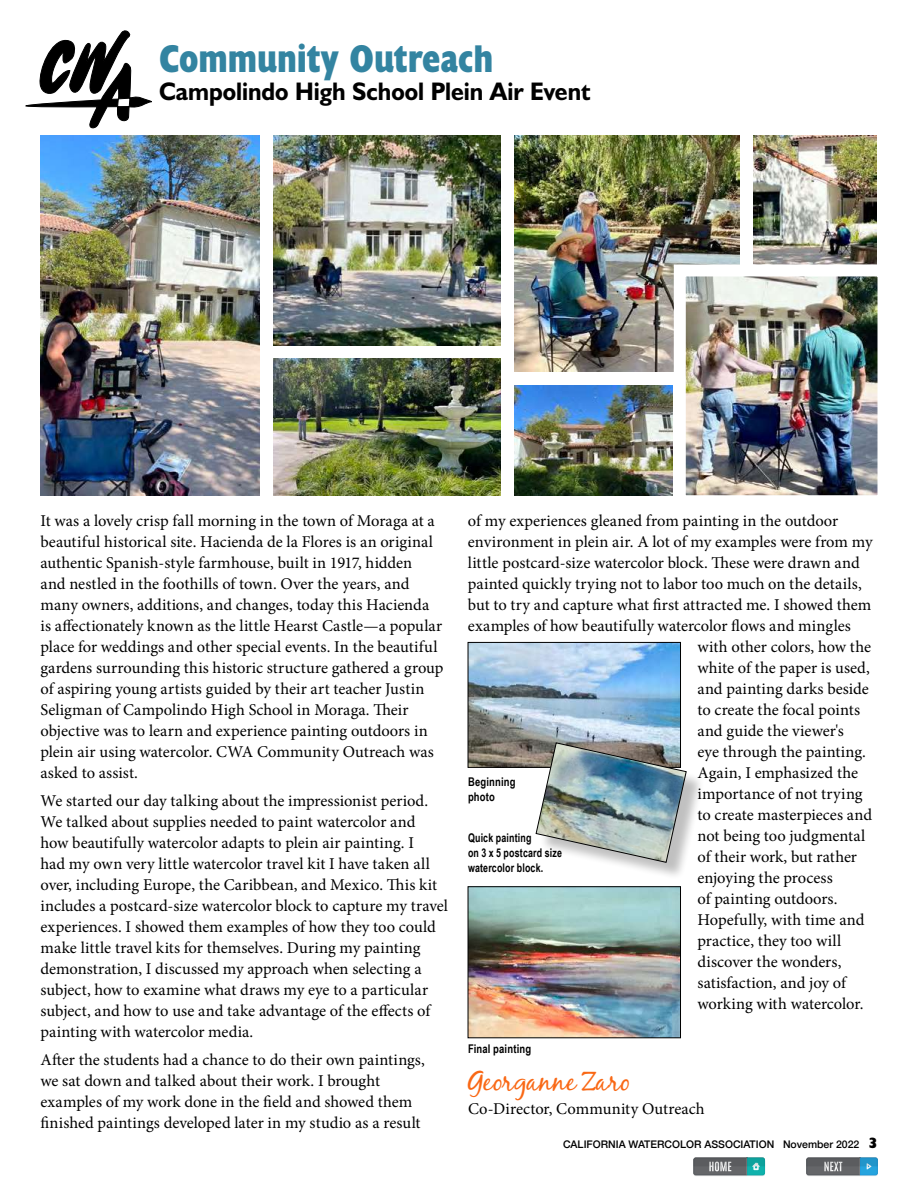
<style>
.page{position:relative;width:918px;height:1188px;background:#fff}
.page>*{position:absolute;margin:0;border:0;box-sizing:border-box;transform-origin:0 0}
.t1{font:700 condensed 39px "Humanist 521 BT Xtra";color:#3384a1}
.t2{font:28.5px "Black Jack";letter-spacing:.015em;color:#f96815}
.t3{font:700 25.5px "Humanist 521 BT";color:#000;scale:.94 1}
.t4{font:16.5px/21px "Minion Pro";color:#000}
.t5{font:700 12px/15px "Arial Narrow";letter-spacing:.015em;color:#000;scale:.9 1}
.t6{font:700 12px/15px "Arial Narrow";letter-spacing:.015em;color:#000;scale:.96 1}
.t7{font:500 10.5px "Helvetica Neue";color:#000}
.s1{font-family:"Humanist 521 BT";font-weight:800;font-size:15px}
</style>
<div class="page">
<svg style="left:693px;top:1157px;width:72px;height:19px"></svg>
<svg style="left:806px;top:1157px;width:72px;height:19px"></svg>
<svg style="left:25px;top:30px;width:127px;height:99px"></svg>
<img style="left:753px;top:135px;width:123px;height:123px">
<img style="left:273px;top:135px;width:228px;height:211px">
<img style="left:515px;top:135px;width:224px;height:237px">
<img style="left:668px;top:258px;width:210px;height:238px">
<img style="left:515px;top:385px;width:158px;height:110px">
<img style="left:273px;top:359px;width:228px;height:136px">
<img style="left:40px;top:135px;width:220px;height:360px">
<img style="left:470px;top:644px;width:209px;height:121px">
<div style="left:468px;top:642px;width:213px;height:125px;border:1px solid #000"></div>
<img style="left:470px;top:889px;width:209px;height:147px">
<div style="left:468px;top:887px;width:213px;height:151px;border:1px solid #000"></div>
<div style="left:538px;top:745px;width:167px;height:136px;background:#000;opacity:.25"></div>
<img style="left:535px;top:742px;width:152px;height:121px">
<h1 class="t1" style="left:159px;top:34px;width:336px">Community Outreach</h1>
<h3 class="t3" style="left:159px;top:76px;width:461px">Campolindo High School Plein Air Event</h3>
<p class="t4" style="left:40px;top:510px;width:405px">It was a lovely crisp fall morning in the town of Moraga at a beautiful historical site. Hacienda de la Flores is an original authentic Spanish-style farmhouse, built in 1917, hidden<br>and nestled in the foothills of town. Over the years, and many owners, additions, and changes, today this Hacienda is affectionately known as the little Hearst Castle—a popular place for weddings and other special events. In the beautiful gardens surrounding this historic structure gathered a group of aspiring young artists guided by their art teacher Justin Seligman of Campolindo High School in Moraga. Their objective was to learn and experience painting outdoors in plein air using watercolor. CWA Community Outreach was asked to assist.</p>
<p class="t4" style="left:40px;top:790px;width:409px">We started our day talking about the impressionist period.<br>We talked about supplies needed to paint watercolor and<br>how beautifully watercolor adapts to plein air painting. I<br>had my own very little watercolor travel kit I have taken all over, including Europe, the Caribbean, and Mexico. This kit includes a postcard-size watercolor block to capture my travel experiences. I showed them examples of how they too could make little travel kits for themselves. During my painting demonstration, I discussed my approach when selecting a subject, how to examine what draws my eye to a particular subject, and how to use and take advantage of the effects of painting with watercolor media.</p>
<p class="t4" style="left:40px;top:1049px;width:386px">After the students had a chance to do their own paintings, we sat down and talked about their work. I brought examples of my work done in the field and showed them finished paintings developed later in my studio as a result</p>
<p class="t4" style="left:468px;top:511px;width:372px">of my experiences gleaned from painting in the outdoor</p>
<p class="t4" style="left:468px;top:532px;width:406px">environment in plein air. A lot of my examples were from my</p>
<p class="t4" style="left:468px;top:553px;width:393px">little postcard-size watercolor block. These were drawn and</p>
<p class="t4" style="left:468px;top:574px;width:395px">painted quickly trying not to labor too much on the details,</p>
<p class="t4" style="left:468px;top:595px;width:405px">but to try and capture what first attracted me. I showed them</p>
<p class="t4" style="left:468px;top:616px;width:384px">examples of how beautifully watercolor flows and mingles</p>
<p class="t4" style="left:697px;top:637px;width:175px">with other colors, how the</p>
<p class="t4" style="left:697px;top:658px;width:174px">white of the paper is used,</p>
<p class="t4" style="left:697px;top:679px;width:173px">and painting darks beside</p>
<p class="t4" style="left:697px;top:700px;width:164px">to create the focal points</p>
<p class="t4" style="left:697px;top:721px;width:148px">and guide the viewer's</p>
<p class="t4" style="left:697px;top:742px;width:170px">eye through the painting.</p>
<p class="t4" style="left:697px;top:763px;width:162px">Again, I emphasized the</p>
<p class="t4" style="left:697px;top:784px;width:167px">importance of not trying</p>
<p class="t4" style="left:697px;top:805px;width:176px">to create masterpieces and</p>
<p class="t4" style="left:697px;top:826px;width:169px">not being too judgmental</p>
<p class="t4" style="left:697px;top:847px;width:161px">of their work, but rather</p>
<p class="t4" style="left:697px;top:868px;width:137px">enjoying the process</p>
<p class="t4" style="left:697px;top:889px;width:142px">of painting outdoors.</p>
<p class="t4" style="left:697px;top:910px;width:169px">Hopefully, with time and</p>
<p class="t4" style="left:697px;top:931px;width:145px">practice, they too will</p>
<p class="t4" style="left:697px;top:952px;width:145px">discover the wonders,</p>
<p class="t4" style="left:697px;top:973px;width:150px">satisfaction, and joy of</p>
<p class="t4" style="left:697px;top:994px;width:168px">working with watercolor.</p>
<p class="t6" style="left:468px;top:774px;width:51px">Beginning photo</p>
<p class="t5" style="left:468px;top:830px;width:106px">Quick painting<br>on 3 x 5 postcard size watercolor block.</p>
<p class="t6" style="left:468px;top:1042px;width:67px">Final painting</p>
<h2 class="t2" style="left:468px;top:1063px;width:164px">Georganne Zaro</h2>
<p class="t4" style="left:468px;top:1098px;width:238px">Co-Director, Community Outreach</p>
<p class="t7" style="left:563px;top:1135px;width:316px">CALIFORNIA WATERCOLOR ASSOCIATION November 2022 <span class="s1">3</span></p>
</div>
